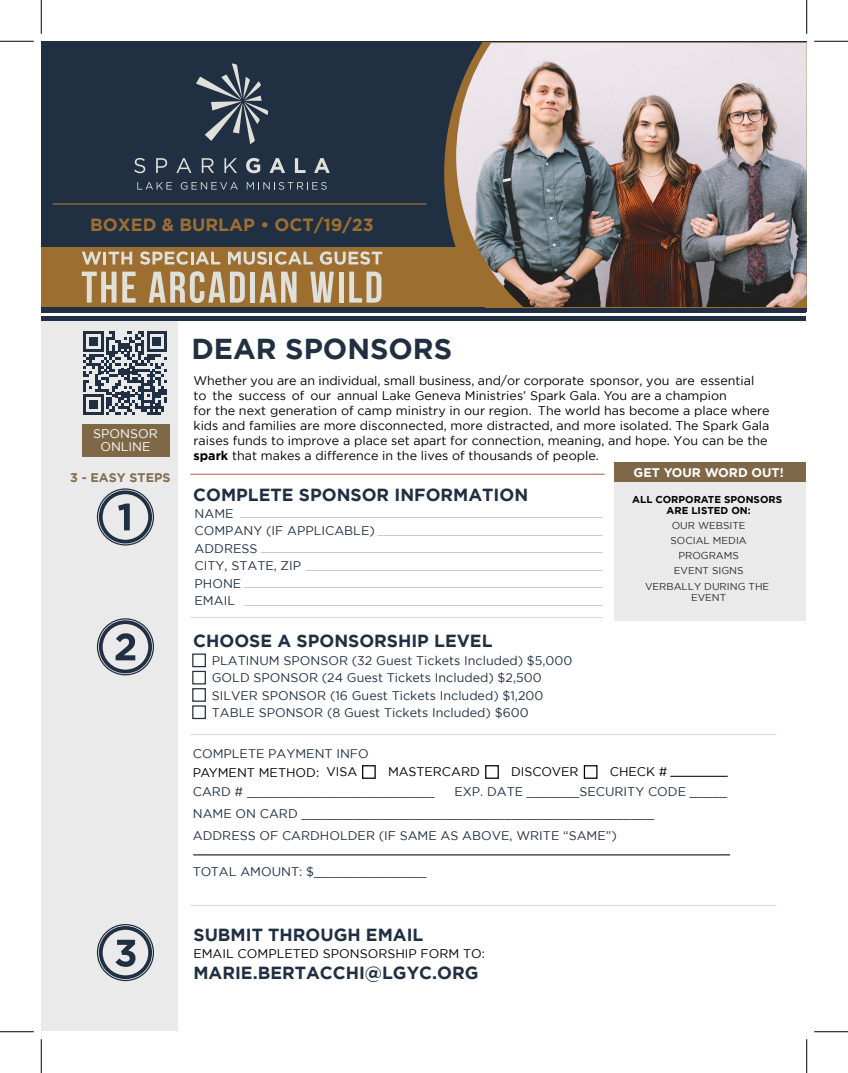
<style>
.page{position:relative;width:848px;height:1073px;background:#fff}
.page>*{position:absolute;margin:0;border:0;box-sizing:border-box;transform-origin:0 0}
.t1{font:700 28.75px "Gotham";color:#212f42}
.t2{font:700 17.62px "Gotham";color:#9c6f31}
.t3{font:700 17.5px "Gotham";color:#212f42}
.t4{font:12.5px/15px "Gotham";color:#000}
.t5{font:12.5px/17.5px "Gotham";color:#212f42}
.t6{font:700 12.5px "Gotham";color:#fff}
.t7{font:12.5px/12.5px "Gotham";color:#fff;text-align:center}
.t8{font:700 12.5px "Gotham";color:#846e51}
.t9{font:10px/15.1px "Gotham";color:#2d2c2c;text-align:center}
.t10{font:700 10px/11.2px "Gotham";color:#000;text-align:center}
.s1{font-weight:700}
</style>
<div class="page">
<div style="left:614px;top:462px;width:191px;height:158px;background:#eaeaea"></div>
<div style="left:614px;top:462px;width:192px;height:19px;background:#7e6848"></div>
<div style="left:192px;top:653px;width:14px;height:14px;border:1px solid #212f42"></div>
<div style="left:192px;top:671px;width:14px;height:13px;border:1px solid #212f42"></div>
<div style="left:192px;top:688px;width:14px;height:13px;border:1px solid #212f42"></div>
<div style="left:192px;top:705px;width:14px;height:14px;border:1px solid #212f42"></div>
<div style="left:41px;top:41px;width:765px;height:270px;background:#212f42"></div>
<div style="left:41px;top:320px;width:137px;height:710px;background:#eaeaea"></div>
<div style="left:41px;top:304px;width:764px;height:9px;background:#212f42"></div>
<div style="left:41px;top:316px;width:764px;height:5px;background:#212f42"></div>
<div style="left:82px;top:424px;width:87px;height:33px;background:#7e6848"></div>
<hr style="left:190px;top:474px;width:414px;height:1px;background:#a8564a">
<div style="left:99px;top:490px;width:53px;height:53px;border:4px solid #212f42;border-radius:50%"></div>
<div style="left:97px;top:488px;width:57px;height:57px;border:1px solid #212f42;border-radius:50%"></div>
<svg style="left:118px;top:503px;width:12px;height:27px"></svg>
<div style="left:99px;top:620px;width:53px;height:53px;border:4px solid #212f42;border-radius:50%"></div>
<div style="left:97px;top:618px;width:57px;height:57px;border:1px solid #212f42;border-radius:50%"></div>
<svg style="left:116px;top:633px;width:19px;height:27px"></svg>
<div style="left:99px;top:926px;width:53px;height:53px;border:4px solid #212f42;border-radius:50%"></div>
<div style="left:97px;top:924px;width:57px;height:57px;border:1px solid #212f42;border-radius:50%"></div>
<svg style="left:115px;top:939px;width:20px;height:27px"></svg>
<div style="left:362px;top:765px;width:14px;height:13px;border:1px solid #000"></div>
<div style="left:485px;top:765px;width:14px;height:13px;border:1px solid #000"></div>
<div style="left:583px;top:765px;width:14px;height:13px;border:1px solid #000"></div>
<hr style="left:193px;top:854px;width:537px;height:1px;background:#212f42">
<hr style="left:670px;top:775px;width:57px;height:2px;background:#212f42">
<div style="left:41px;top:247px;width:467px;height:60px;background:#9c6f31"></div>
<svg style="left:196px;top:63px;width:72px;height:81px"></svg>
<svg style="left:134px;top:158px;width:11px;height:15px"></svg>
<svg style="left:156px;top:158px;width:11px;height:15px"></svg>
<svg style="left:176px;top:158px;width:15px;height:15px"></svg>
<svg style="left:202px;top:158px;width:12px;height:15px"></svg>
<svg style="left:224px;top:158px;width:13px;height:15px"></svg>
<svg style="left:246px;top:158px;width:14px;height:15px"></svg>
<svg style="left:269px;top:158px;width:16px;height:15px"></svg>
<svg style="left:295px;top:158px;width:10px;height:15px"></svg>
<svg style="left:314px;top:158px;width:16px;height:15px"></svg>
<svg style="left:137px;top:182px;width:35px;height:8px"></svg>
<svg style="left:181px;top:182px;width:57px;height:8px"></svg>
<svg style="left:247px;top:182px;width:79px;height:8px"></svg>
<svg style="left:444px;top:99px;width:12px;height:148px;fill:#9c6f31"></svg>
<img style="left:456px;top:43px;width:350px;height:264px">
<svg style="left:82px;top:252px;width:50px;height:12px"></svg>
<svg style="left:140px;top:251px;width:80px;height:14px"></svg>
<svg style="left:228px;top:251px;width:85px;height:14px"></svg>
<svg style="left:320px;top:251px;width:62px;height:14px"></svg>
<svg style="left:82px;top:272px;width:34px;height:30px"></svg>
<svg style="left:122px;top:272px;width:14px;height:30px"></svg>
<svg style="left:149px;top:271px;width:96px;height:32px"></svg>
<div style="left:250px;top:272px;width:5px;height:30px;background:#e0e0db"></div>
<svg style="left:259px;top:272px;width:37px;height:30px"></svg>
<svg style="left:310px;top:272px;width:24px;height:30px"></svg>
<div style="left:338px;top:272px;width:5px;height:30px;background:#e0e0db"></div>
<svg style="left:349px;top:272px;width:32px;height:30px"></svg>
<svg style="left:83px;top:331px;width:84px;height:83px"></svg>
<hr style="left:52px;top:203px;width:374px;height:2px;background:#9c6f31">
<hr style="left:0;top:41px;width:34px;height:1px;background:#000">
<hr style="left:814px;top:41px;width:34px;height:1px;background:#000">
<hr style="left:0;top:1031px;width:34px;height:1px;background:#000">
<hr style="left:814px;top:1031px;width:34px;height:1px;background:#000">
<hr style="left:41px;top:0;width:1px;height:34px;background:#000">
<hr style="left:41px;top:1039px;width:1px;height:33px;background:#000">
<hr style="left:806px;top:0;width:1px;height:34px;background:#000">
<hr style="left:806px;top:1039px;width:1px;height:33px;background:#000">
<h2 class="t2" style="left:90px;top:214px;width:285px">BOXED &amp; BURLAP • OCT/19/23</h2>
<p class="t7" style="left:93px;top:427px;width:66px">SPONSOR<br>ONLINE</p>
<p class="t8" style="left:70px;top:470px;width:102px">3 - EASY STEPS</p>
<h1 class="t1" style="left:191px;top:332px;width:262px">DEAR SPONSORS</h1>
<p class="t4" style="left:193px;top:373px;width:577px">Whether you are an individual, small business, and/or corporate sponsor, you are essential to the success of our annual Lake Geneva Ministries’ Spark Gala. You are a champion<br>for the next generation of camp ministry in our region. The world has become a place where kids and families are more disconnected, more distracted, and more isolated. The Spark Gala raises funds to improve a place set apart for connection, meaning, and hope. You can be the <span class="s1">spark</span> that makes a difference in the lives of thousands of people.</p>
<h3 class="t3" style="left:193px;top:484px;width:336px">COMPLETE SPONSOR INFORMATION</h3>
<p class="t5" style="left:194px;top:504px;width:182px">NAME<br>COMPANY (IF APPLICABLE)<br>ADDRESS<br>CITY, STATE, ZIP<br>PHONE<br>EMAIL</p>
<h3 class="t3" style="left:193px;top:630px;width:301px">CHOOSE A SPONSORSHIP LEVEL</h3>
<p class="t5" style="left:212px;top:652px;width:362px">PLATINUM SPONSOR (32 Guest Tickets Included) $5,000<br>GOLD SPONSOR (24 Guest Tickets Included) $2,500<br>SILVER SPONSOR (16 Guest Tickets Included) $1,200<br>TABLE SPONSOR (8 Guest Tickets Included) $600</p>
<p class="t6" style="left:633px;top:465px;width:152px">GET YOUR WORD OUT!</p>
<p class="t10" style="left:632px;top:493px;width:151px">ALL CORPORATE SPONSORS<br>ARE LISTED ON:</p>
<p class="t9" style="left:645px;top:518px;width:126px">OUR WEBSITE<br>SOCIAL MEDIA<br>PROGRAMS<br>EVENT SIGNS<br>VERBALLY DURING THE</p>
<p class="t9" style="left:691px;top:589px;width:37px">EVENT</p>
<p class="t5" style="left:193px;top:744px;width:177px">COMPLETE PAYMENT INFO</p>
<p class="t4" style="left:326px;top:764px;width:32px">VISA</p>
<p class="t4" style="left:388px;top:764px;width:93px">MASTERCARD</p>
<p class="t4" style="left:511px;top:764px;width:69px">DISCOVER</p>
<p class="t4" style="left:609px;top:764px;width:59px">CHECK #</p>
<p class="t4" style="left:193px;top:765px;width:128px">PAYMENT METHOD:</p>
<p class="t5" style="left:193px;top:781px;width:463px;line-height:21.6px">CARD # _________________________<br>NAME ON CARD _______________________________________________<br>ADDRESS OF CARDHOLDER (IF SAME AS ABOVE, WRITE “SAME”)</p>
<p class="t5" style="left:454px;top:783px;width:274px">EXP. DATE _______SECURITY CODE _____</p>
<p class="t5" style="left:193px;top:863px;width:235px">TOTAL AMOUNT: $_______________</p>
<h3 class="t3" style="left:193px;top:925px;width:231px">SUBMIT THROUGH EMAIL</h3>
<p class="t4" style="left:193px;top:945px;width:293px">EMAIL COMPLETED SPONSORSHIP FORM TO:</p>
<h3 class="t3" style="left:193px;top:962px;width:286px">MARIE.BERTACCHI@LGYC.ORG</h3>
</div>
